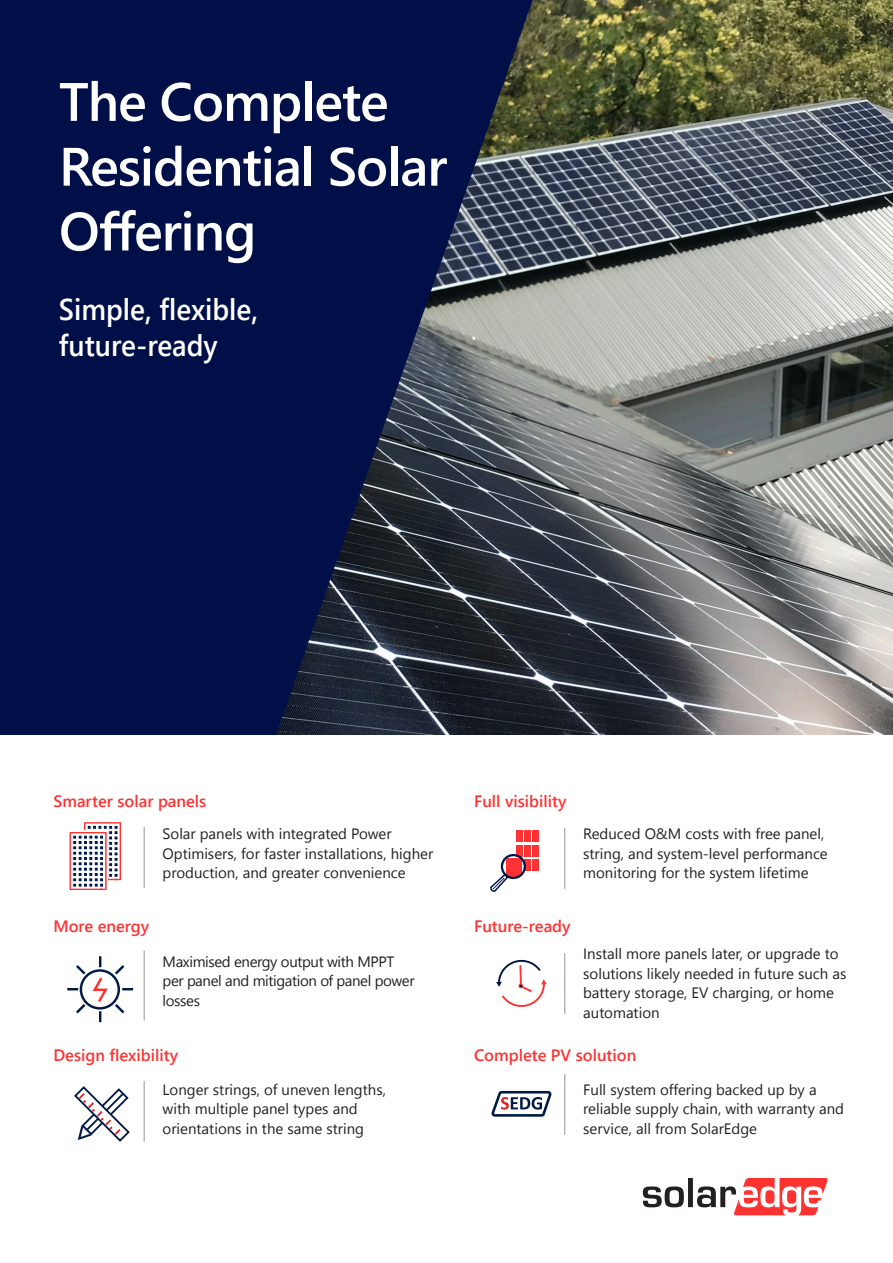
<style>
.page{position:relative;width:893px;height:1263px;background:#fff}
.page>*{position:absolute;margin:0;border:0;box-sizing:border-box;transform-origin:0 0}
.Cover_title_n{font:600 54px/64.8px "Segoe UI";letter-spacing:-.02em;color:#fff}
.Cover_subtitle_n{font:600 30px/36px "Segoe UI";color:#fff;scale:.93 1}
.red_title_n{font:600 16.5px "Segoe UI";color:#ff3232}
.Body_N{font:15px/19.5px "Segoe UI";color:#231f20}
.Body_N-2{font:15px/19.5px "Segoe UI";letter-spacing:-.025em;color:#231f20}
</style>
<div class="page">
<img style="left:533px;top:0;width:360px;height:735px">
<svg style="left:0;top:0;width:533px;height:735px;background:#0f1c48"></svg>
<svg style="left:643px;top:1178px;width:185px;height:37px"></svg>
<hr style="left:144px;top:827px;width:1px;height:61px;background:#939598">
<hr style="left:144px;top:1081px;width:1px;height:61px;background:#939598">
<hr style="left:144px;top:950px;width:1px;height:70px;background:#939598">
<hr style="left:564px;top:953px;width:1px;height:61px;background:#939598">
<hr style="left:564px;top:1074px;width:1px;height:61px;background:#939598">
<hr style="left:564px;top:828px;width:1px;height:61px;background:#939598">
<svg style="left:70px;top:822px;width:51px;height:68px"></svg>
<svg style="left:67px;top:956px;width:67px;height:67px"></svg>
<svg style="left:491px;top:1090px;width:61px;height:27px"></svg>
<svg style="left:74px;top:1086px;width:56px;height:56px"></svg>
<div style="left:516px;top:830px;width:6px;height:12px;background:#f33"></div>
<div style="left:524px;top:830px;width:6px;height:12px;background:#f33"></div>
<div style="left:532px;top:830px;width:6px;height:12px;background:#f33"></div>
<div style="left:516px;top:845px;width:6px;height:12px;background:#f33"></div>
<div style="left:524px;top:845px;width:6px;height:12px;background:#f33"></div>
<div style="left:532px;top:845px;width:6px;height:12px;background:#f33"></div>
<div style="left:507px;top:858px;width:15px;height:20px;background:#f33"></div>
<div style="left:524px;top:859px;width:6px;height:12px;background:#f33"></div>
<div style="left:532px;top:859px;width:6px;height:12px;background:#f33"></div>
<svg style="left:490px;top:872px;width:20px;height:20px"></svg>
<div style="left:501px;top:854px;width:25px;height:25px;border:2px solid #001445;border-radius:50%"></div>
<svg style="left:496px;top:959px;width:51px;height:48px"></svg>
<p class="Cover_title_n" style="left:59px;top:69px;width:390px">The Complete<br>Residential Solar<br>Offering</p>
<p class="Cover_subtitle_n" style="left:59px;top:291px;width:216px">Simple, flexible, future-ready</p>
<p class="red_title_n" style="left:53px;top:788px;width:154px">Smarter solar panels</p>
<p class="red_title_n" style="left:474px;top:788px;width:94px">Full visibility</p>
<p class="Body_N" style="left:163px;top:824px;width:272px">Solar panels with integrated Power<br>Optimisers, for faster installations, higher production, and greater convenience</p>
<p class="Body_N" style="left:583px;top:824px;width:246px">Reduced O&amp;M costs with free panel, string, and system-level performance monitoring for the system lifetime</p>
<p class="red_title_n" style="left:53px;top:912px;width:97px">More energy</p>
<p class="red_title_n" style="left:474px;top:912px;width:98px">Future-ready</p>
<p class="Body_N-2" style="left:163px;top:951px;width:254px">Maximised energy output with MPPT per panel and mitigation of panel power losses</p>
<p class="Body_N" style="left:583px;top:944px;width:265px">Install more panels later, or upgrade to solutions likely needed in future such as battery storage, EV charging, or home automation</p>
<p class="red_title_n" style="left:53px;top:1042px;width:126px">Design flexibility</p>
<p class="red_title_n" style="left:474px;top:1042px;width:164px">Complete PV solution</p>
<p class="Body_N" style="left:163px;top:1079px;width:225px">Longer strings, of uneven lengths, with multiple panel types and orientations in the same string</p>
<p class="Body_N" style="left:583px;top:1079px;width:262px">Full system offering backed up by a reliable supply chain, with warranty and service, all from SolarEdge</p>
</div>
